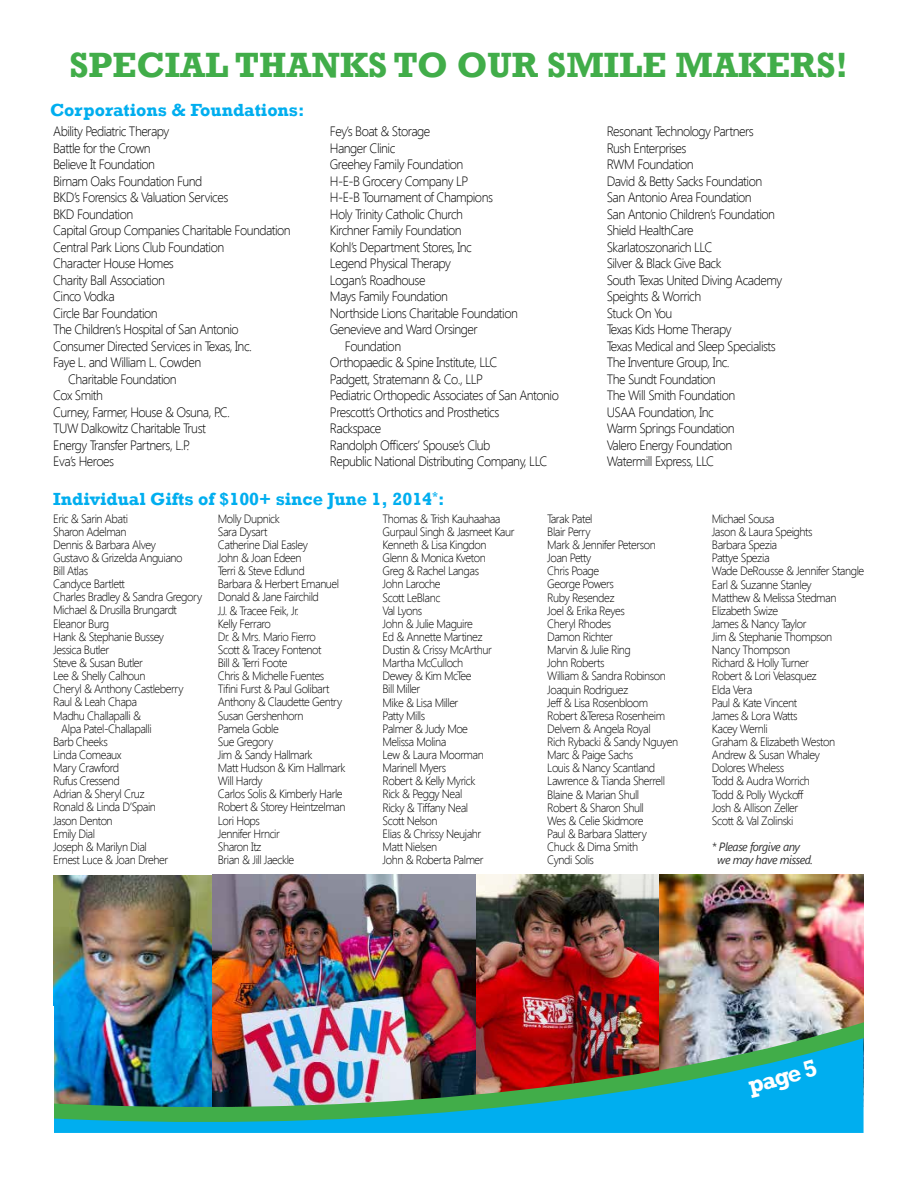
<style>
.page{position:relative;width:918px;height:1188px;background:#fff}
.page>*{position:absolute;margin:0;border:0;box-sizing:border-box;transform-origin:0 0}
.t1{font:700 36px "Rockwell";color:#41ad49}
.t2{font:700 18px "Rockwell";color:#00aeef}
.t3{font:300 13.5px/16.5px "Segoe UI";letter-spacing:-.04em;color:#000;scale:.95 1}
.t4{font:300 12px/13.2px "Segoe UI";letter-spacing:-.04em;color:#000;scale:.95 1}
.t5{font:italic 12px/13.2px "Segoe UI";letter-spacing:-.04em;color:#333;scale:.95 1}
</style>
<div class="page">
<img style="left:658px;top:875px;width:206px;height:135px">
<img style="left:54px;top:875px;width:159px;height:135px">
<img style="left:475px;top:875px;width:183px;height:135px">
<img style="left:213px;top:875px;width:262px;height:135px">
<img style="left:54px;top:1010px;width:810px;height:123px">
<svg style="left:748px;top:1059px;width:70px;height:39px;background:#04ade4"></svg>
<h1 class="t1" style="left:70px;top:43px;width:780px">SPECIAL THANKS TO OUR SMILE MAKERS!</h1>
<h2 class="t2" style="left:50px;top:99px;width:256px">Corporations &amp; Foundations:</h2>
<p class="t3" style="left:53px;top:123px;width:124px">Ability Pediatric Therapy</p>
<p class="t3" style="left:53px;top:139px;width:104px">Battle for the Crown</p>
<p class="t3" style="left:53px;top:156px;width:109px">Believe It Foundation</p>
<p class="t3" style="left:53px;top:172px;width:159px">Birnam Oaks Foundation Fund</p>
<p class="t3" style="left:53px;top:189px;width:186px">BKD’s Forensics &amp; Valuation Services</p>
<p class="t3" style="left:53px;top:205px;width:86px">BKD Foundation</p>
<p class="t3" style="left:53px;top:222px;width:252px">Capital Group Companies Charitable Foundation</p>
<p class="t3" style="left:53px;top:238px;width:182px">Central Park Lions Club Foundation</p>
<p class="t3" style="left:53px;top:255px;width:129px">Character House Homes</p>
<p class="t3" style="left:53px;top:271px;width:119px">Charity Ball Association</p>
<p class="t3" style="left:53px;top:288px;width:66px">Cinco Vodka</p>
<p class="t3" style="left:53px;top:304px;width:112px">Circle Bar Foundation</p>
<p class="t3" style="left:53px;top:321px;width:197px">The Children’s Hospital of San Antonio</p>
<p class="t3" style="left:53px;top:337px;width:211px">Consumer Directed Services in Texas, Inc.</p>
<p class="t3" style="left:53px;top:354px;width:157px">Faye L. and William L. Cowden</p>
<p class="t3" style="left:68px;top:370px;width:116px">Charitable Foundation</p>
<p class="t3" style="left:53px;top:387px;width:54px">Cox Smith</p>
<p class="t3" style="left:53px;top:403px;width:188px">Curney, Farmer, House &amp; Osuna, P.C.</p>
<p class="t3" style="left:53px;top:420px;width:162px">TUW Dalkowitz Charitable Trust</p>
<p class="t3" style="left:53px;top:436px;width:146px">Energy Transfer Partners, L.P.</p>
<p class="t3" style="left:53px;top:453px;width:66px">Eva’s Heroes</p>
<p class="t3" style="left:330px;top:123px;width:107px">Fey’s Boat &amp; Storage</p>
<p class="t3" style="left:330px;top:139px;width:70px">Hanger Clinic</p>
<p class="t3" style="left:330px;top:156px;width:142px">Greehey Family Foundation</p>
<p class="t3" style="left:330px;top:172px;width:147px">H-E-B Grocery Company LP</p>
<p class="t3" style="left:330px;top:189px;width:173px">H-E-B Tournament of Champions</p>
<p class="t3" style="left:330px;top:205px;width:142px">Holy Trinity Catholic Church</p>
<p class="t3" style="left:330px;top:222px;width:140px">Kirchner Family Foundation</p>
<p class="t3" style="left:330px;top:238px;width:151px">Kohl’s Department Stores, Inc</p>
<p class="t3" style="left:330px;top:255px;width:129px">Legend Physical Therapy</p>
<p class="t3" style="left:330px;top:271px;width:102px">Logan’s Roadhouse</p>
<p class="t3" style="left:330px;top:288px;width:126px">Mays Family Foundation</p>
<p class="t3" style="left:330px;top:304px;width:199px">Northside Lions Charitable Foundation</p>
<p class="t3" style="left:330px;top:321px;width:157px">Genevieve and Ward Orsinger</p>
<p class="t3" style="left:345px;top:337px;width:61px">Foundation</p>
<p class="t3" style="left:330px;top:354px;width:178px">Orthopaedic &amp; Spine Institute, LLC</p>
<p class="t3" style="left:330px;top:370px;width:163px">Padgett, Stratemann &amp; Co., LLP</p>
<p class="t3" style="left:330px;top:387px;width:243px">Pediatric Orthopedic Associates of San Antonio</p>
<p class="t3" style="left:330px;top:403px;width:180px">Prescott’s Orthotics and Prosthetics</p>
<p class="t3" style="left:330px;top:420px;width:56px">Rackspace</p>
<p class="t3" style="left:330px;top:436px;width:170px">Randolph Officers’ Spouse’s Club</p>
<p class="t3" style="left:330px;top:453px;width:230px">Republic National Distributing Company, LLC</p>
<h2 class="t2" style="left:53px;top:488px;width:393px">Individual Gifts of $100+ since June 1, 2014<sup>*</sup>:</h2>
<p class="t3" style="left:607px;top:123px;width:186px">Resonant Technology Partners<br>Rush Enterprises<br>RWM Foundation<br>David &amp; Betty Sacks Foundation<br>San Antonio Area Foundation<br>San Antonio Children’s Foundation<br>Shield HealthCare<br>Skarlatoszonarich LLC<br>Silver &amp; Black Give Back<br>South Texas United Diving Academy<br>Speights &amp; Worrich<br>Stuck On You<br>Texas Kids Home Therapy<br>Texas Medical and Sleep Specialists<br>The Inventure Group, Inc.<br>The Sundt Foundation<br>The Will Smith Foundation<br>USAA Foundation, Inc<br>Warm Springs Foundation<br>Valero Energy Foundation<br>Watermill Express, LLC</p>
<p class="t4" style="left:53px;top:511px;width:80px">Eric &amp; Sarin Abati</p>
<p class="t4" style="left:53px;top:524px;width:79px">Sharon Adelman</p>
<p class="t4" style="left:53px;top:538px;width:110px">Dennis &amp; Barbara Alvey</p>
<p class="t4" style="left:53px;top:551px;width:138px">Gustavo &amp; Grizelda Anguiano</p>
<p class="t4" style="left:53px;top:564px;width:38px">Bill Atlas</p>
<p class="t4" style="left:53px;top:577px;width:77px">Candyce Bartlett</p>
<p class="t4" style="left:53px;top:590px;width:158px">Charles Bradley &amp; Sandra Gregory</p>
<p class="t4" style="left:53px;top:603px;width:132px">Michael &amp; Drusilla Brungardt</p>
<p class="t4" style="left:53px;top:616px;width:60px">Eleanor Burg</p>
<p class="t4" style="left:53px;top:629px;width:118px">Hank &amp; Stephanie Bussey</p>
<p class="t4" style="left:53px;top:643px;width:61px">Jessica Butler</p>
<p class="t4" style="left:53px;top:656px;width:96px">Steve &amp; Susan Butler</p>
<p class="t4" style="left:53px;top:669px;width:99px">Lee &amp; Shelly Calhoun</p>
<p class="t4" style="left:53px;top:682px;width:139px">Cheryl &amp; Anthony Castleberry</p>
<p class="t4" style="left:53px;top:695px;width:90px">Raul &amp; Leah Chapa</p>
<p class="t4" style="left:53px;top:708px;width:94px">Madhu Challapalli &amp;</p>
<p class="t4" style="left:61px;top:721px;width:97px">Alpa Patel-Challapalli</p>
<p class="t4" style="left:53px;top:735px;width:59px">Barb Cheeks</p>
<p class="t4" style="left:53px;top:748px;width:74px">Linda Comeaux</p>
<p class="t4" style="left:53px;top:761px;width:71px">Mary Crawford</p>
<p class="t4" style="left:53px;top:774px;width:72px">Rufus Cressend</p>
<p class="t4" style="left:53px;top:787px;width:98px">Adrian &amp; Sheryl Cruz</p>
<p class="t4" style="left:53px;top:800px;width:110px">Ronald &amp; Linda D’Spain</p>
<p class="t4" style="left:53px;top:813px;width:64px">Jason Denton</p>
<p class="t4" style="left:53px;top:826px;width:46px">Emily Dial</p>
<p class="t4" style="left:53px;top:840px;width:100px">Joseph &amp; Marilyn Dial</p>
<p class="t4" style="left:53px;top:853px;width:123px">Ernest Luce &amp; Joan Dreher</p>
<p class="t4" style="left:218px;top:511px;width:136px">Molly Dupnick<br>Sara Dysart<br>Catherine Dial Easley<br>John &amp; Joan Edeen<br>Terri &amp; Steve Edlund<br>Barbara &amp; Herbert Emanuel<br>Donald &amp; Jane Fairchild<br>J.J. &amp; Tracee Feik, Jr.<br>Kelly Ferraro<br>Dr. &amp; Mrs. Mario Fierro<br>Scott &amp; Tracey Fontenot<br>Bill &amp; Terri Foote<br>Chris &amp; Michelle Fuentes<br>Tifini Furst &amp; Paul Golibart<br>Anthony &amp; Claudette Gentry<br>Susan Gershenhorn<br>Pamela Goble<br>Sue Gregory<br>Jim &amp; Sandy Hallmark<br>Matt Hudson &amp; Kim Hallmark<br>Will Hardy<br>Carlos Solis &amp; Kimberly Harle<br>Robert &amp; Storey Heintzelman<br>Lori Hops<br>Jennifer Hrncir<br>Sharon Itz<br>Brian &amp; Jill Jaeckle</p>
<p class="t4" style="left:383px;top:512px;width:140px">Thomas &amp; Trish Kauhaahaa<br>Gurpaul Singh &amp; Jasmeet Kaur<br>Kenneth &amp; Lisa Kingdon<br>Glenn &amp; Monica Kveton<br>Greg &amp; Rachel Langas<br>John Laroche<br>Scott LeBlanc<br>Val Lyons<br>John &amp; Julie Maguire<br>Ed &amp; Annette Martinez<br>Dustin &amp; Crissy McArthur<br>Martha McCulloch<br>Dewey &amp; Kim McTee<br>Bill Miller<br>Mike &amp; Lisa Miller<br>Patty Mills<br>Palmer &amp; Judy Moe<br>Melissa Molina<br>Lew &amp; Laura Moorman<br>Marinell Myers<br>Robert &amp; Kelly Myrick<br>Rick &amp; Peggy Neal<br>Ricky &amp; Tiffany Neal<br>Scott Nelson<br>Elias &amp; Chrissy Neujahr<br>Matt Nielsen<br>John &amp; Roberta Palmer</p>
<p class="t4" style="left:547px;top:512px;width:139px">Tarak Patel<br>Blair Perry<br>Mark &amp; Jennifer Peterson<br>Joan Petty<br>Chris Poage<br>George Powers<br>Ruby Resendez<br>Joel &amp; Erika Reyes<br>Cheryl Rhodes<br>Damon Richter<br>Marvin &amp; Julie Ring<br>John Roberts<br>William &amp; Sandra Robinson<br>Joaquin Rodriguez<br>Jeff &amp; Lisa Rosenbloom<br>Robert &amp;Teresa Rosenheim<br>Delvern &amp; Angela Royal<br>Rich Rybacki &amp; Sandy Nguyen<br>Marc &amp; Paige Sachs<br>Louis &amp; Nancy Scantland<br>Lawrence &amp; Tianda Sherrell<br>Blaine &amp; Marian Shull<br>Robert &amp; Sharon Shull<br>Wes &amp; Celie Skidmore<br>Paul &amp; Barbara Slattery<br>Chuck &amp; Dima Smith<br>Cyndi Solis</p>
<p class="t4" style="left:712px;top:512px;width:162px">Michael Sousa<br>Jason &amp; Laura Speights<br>Barbara Spezia<br>Pattye Spezia<br>Wade DeRousse &amp; Jennifer Stangle<br>Earl &amp; Suzanne Stanley<br>Matthew &amp; Melissa Stedman<br>Elizabeth Swize<br>James &amp; Nancy Taylor<br>Jim &amp; Stephanie Thompson<br>Nancy Thompson<br>Richard &amp; Holly Turner<br>Robert &amp; Lori Velasquez<br>Elda Vera<br>Paul &amp; Kate Vincent<br>James &amp; Lora Watts<br>Kacey Wernli<br>Graham &amp; Elizabeth Weston<br>Andrew &amp; Susan Whaley<br>Dolores Wheless<br>Todd &amp; Audra Worrich<br>Todd &amp; Polly Wyckoff<br>Josh &amp; Allison Zeller<br>Scott &amp; Val Zolinski</p>
<p class="t5" style="left:717px;top:840px;width:102px;text-indent:-5px">* Please forgive any we may have missed.</p>
</div>
